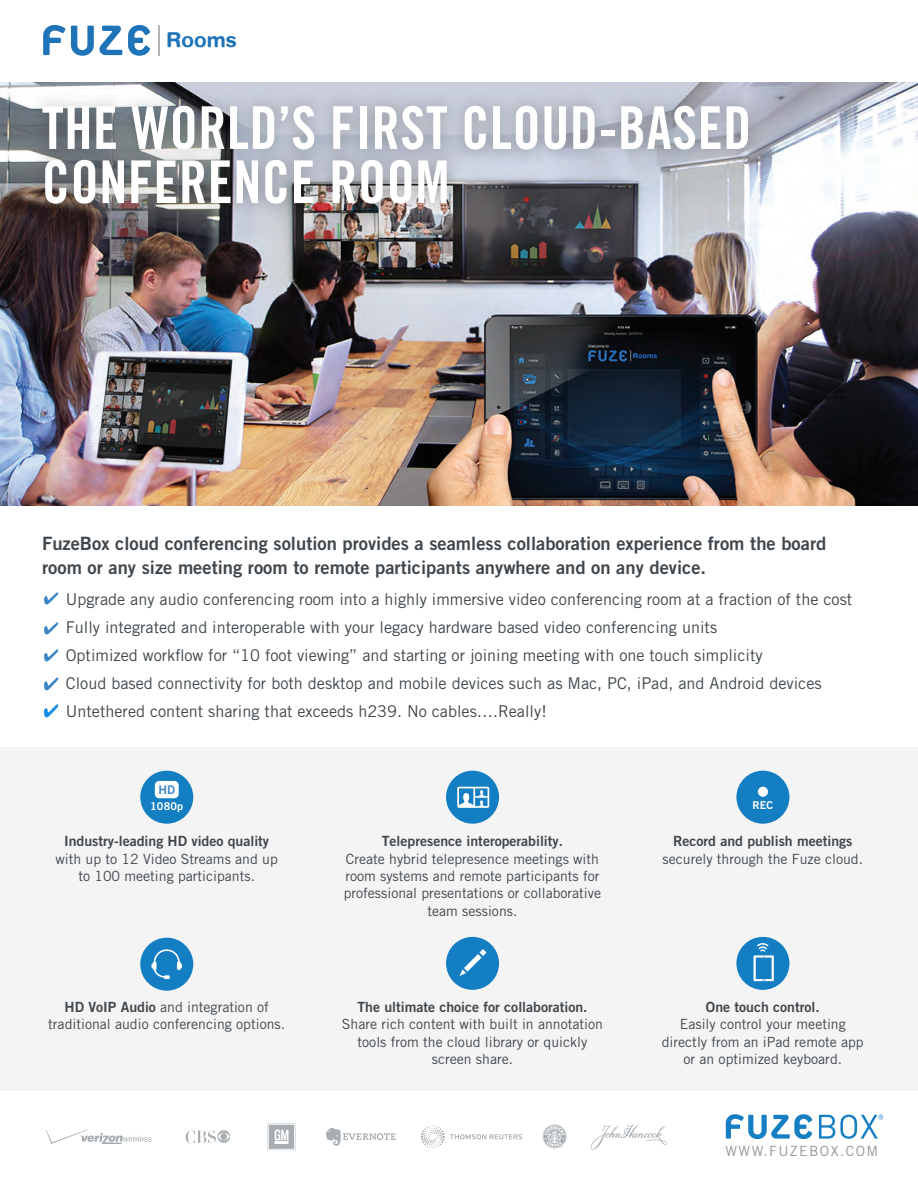
<style>
.page{position:relative;width:918px;height:1188px;background:#fff}
.page>*{position:absolute;margin:0;border:0;box-sizing:border-box;transform-origin:0 0}
.t1{font:59.1px/54.2px "Trade Gothic LT Std Bd Cn 20";letter-spacing:.01em;color:#fff;scale:.95 1}
.t2{font:700 20.55px "Helvetica Rounded LT";color:#1e73b9}
.t3{font:18.45px/23.9px "Trade Gothic LT Std Bd 2";color:#40474c}
.t4{font:16.2px/28.2px "Trade Gothic LT Std";color:#40474c}
.t5{font:14.1px/17.2px "Trade Gothic LT Std";color:#40474c;text-align:center}
.t6{font:14.1px "Trade Gothic LT Std Bd 2";color:#40474c}
.t7{font:14.1px "Trade Gothic LT Std";letter-spacing:.1em;color:#92999e}
.t8{font:11.85px "Trade Gothic LT Std Bd 2";color:#3d87c7}
.t9{font:10.8px "Trade Gothic LT Std Bd 2";letter-spacing:.01em;color:#fff}
.s1{font-family:"Trade Gothic LT Std Bd 2"}
</style>
<div class="page">
<div style="left:0;top:747px;width:918px;height:343px;background:#f4f4f5"></div>
<div style="left:140px;top:771px;width:53px;height:53px;background:#147ec2;border-radius:50%"></div>
<div style="left:155px;top:781px;width:24px;height:17px;background:#fff;border-radius:4px"></div>
<div style="left:736px;top:771px;width:53px;height:53px;background:#147ec2;border-radius:50%"></div>
<div style="left:758px;top:787px;width:10px;height:10px;background:#fff;border-radius:50%"></div>
<div style="left:446px;top:771px;width:53px;height:53px;background:#147ec2;border-radius:50%"></div>
<svg style="left:457px;top:787px;width:32px;height:21px"></svg>
<div style="left:446px;top:937px;width:53px;height:53px;background:#147ec2;border-radius:50%"></div>
<svg style="left:459px;top:949px;width:28px;height:27px"></svg>
<img style="left:0;top:82px;width:918px;height:423px">
<div style="left:736px;top:937px;width:53px;height:53px;background:#147ec2;border-radius:50%"></div>
<svg style="left:754px;top:943px;width:20px;height:38px"></svg>
<div style="left:140px;top:938px;width:53px;height:53px;background:#147ec2;border-radius:50%"></div>
<svg style="left:152px;top:949px;width:30px;height:30px"></svg>
<img style="left:19px;top:82px;width:756px;height:158px">
<hr style="left:158px;top:25px;width:2px;height:30px;background:#b2b4b6">
<svg style="left:43px;top:25px;width:22px;height:30px"></svg>
<svg style="left:71px;top:26px;width:51px;height:30px"></svg>
<svg style="left:128px;top:25px;width:22px;height:31px"></svg>
<img style="left:44px;top:704px;width:15px;height:14px">
<img style="left:44px;top:677px;width:15px;height:14px">
<img style="left:44px;top:649px;width:15px;height:13px">
<img style="left:44px;top:622px;width:15px;height:13px">
<img style="left:44px;top:592px;width:15px;height:13px">
<svg style="left:726px;top:1114px;width:86px;height:25px"></svg>
<svg style="left:819px;top:1115px;width:64px;height:24px"></svg>
<svg style="left:326px;top:1128px;width:70px;height:18px"></svg>
<svg style="left:421px;top:1126px;width:101px;height:22px"></svg>
<svg style="left:46px;top:1130px;width:106px;height:14px"></svg>
<svg style="left:186px;top:1130px;width:44px;height:13px"></svg>
<svg style="left:267px;top:1123px;width:28px;height:27px"></svg>
<svg style="left:543px;top:1125px;width:23px;height:23px"></svg>
<svg style="left:544px;top:1126px;width:21px;height:23px"></svg>
<svg style="left:591px;top:1124px;width:76px;height:26px"></svg>
<h2 class="t2" style="left:166px;top:27px;width:72px">Rooms</h2>
<h1 class="t1" style="left:42px;top:100px;width:748px">THE WORLD’S FIRST CLOUD-BASED<br>CONFERENCE ROOM</h1>
<h3 class="t3" style="left:42px;top:531px;width:786px">FuzeBox cloud conferencing solution provides a seamless collaboration experience from the board room or any size meeting room to remote participants anywhere and on any device.</h3>
<p class="t4" style="left:66px;top:585px;width:788px">Upgrade any audio conferencing room into a highly immersive video conferencing room at a fraction of the cost Fully integrated and interoperable with your legacy hardware based video conferencing units<br>Optimized workflow for “10 foot viewing” and starting or joining meeting with one touch simplicity<br>Cloud based connectivity for both desktop and mobile devices such as Mac, PC, iPad, and Android devices Untethered content sharing that exceeds h239. No cables….Really!</p>
<p class="t8" style="left:158px;top:782px;width:18px">HD</p>
<p class="t9" style="left:150px;top:800px;width:34px">1080p</p>
<p class="t9" style="left:753px;top:798px;width:22px">REC</p>
<p class="t6" style="left:64px;top:833px;width:207px">Industry-leading HD video quality</p>
<p class="t5" style="left:56px;top:850px;width:224px">with up to 12 Video Streams and up to 100 meeting participants.</p>
<p class="t5" style="left:48px;top:998px;width:238px"><span class="s1">HD VoIP Audio</span> and integration of traditional audio conferencing options.</p>
<p class="t6" style="left:382px;top:833px;width:183px">Telepresence interoperability.</p>
<p class="t5" style="left:344px;top:850px;width:259px">Create hybrid telepresence meetings with room systems and remote participants for professional presentations or collaborative team sessions.</p>
<p class="t6" style="left:357px;top:998px;width:232px">The ultimate choice for collaboration.</p>
<p class="t5" style="left:342px;top:1015px;width:262px">Share rich content with built in annotation tools from the cloud library or quickly screen share.</p>
<p class="t6" style="left:673px;top:833px;width:181px">Record and publish meetings</p>
<p class="t5" style="left:663px;top:850px;width:202px">securely through the Fuze cloud.</p>
<p class="t6" style="left:706px;top:998px;width:115px">One touch control.</p>
<p class="t5" style="left:662px;top:1015px;width:203px">Easily control your meeting directly from an iPad remote app or an optimized keyboard.</p>
<p class="t7" style="left:725px;top:1142px;width:154px">WWW.FUZEBOX.COM</p>
</div>
